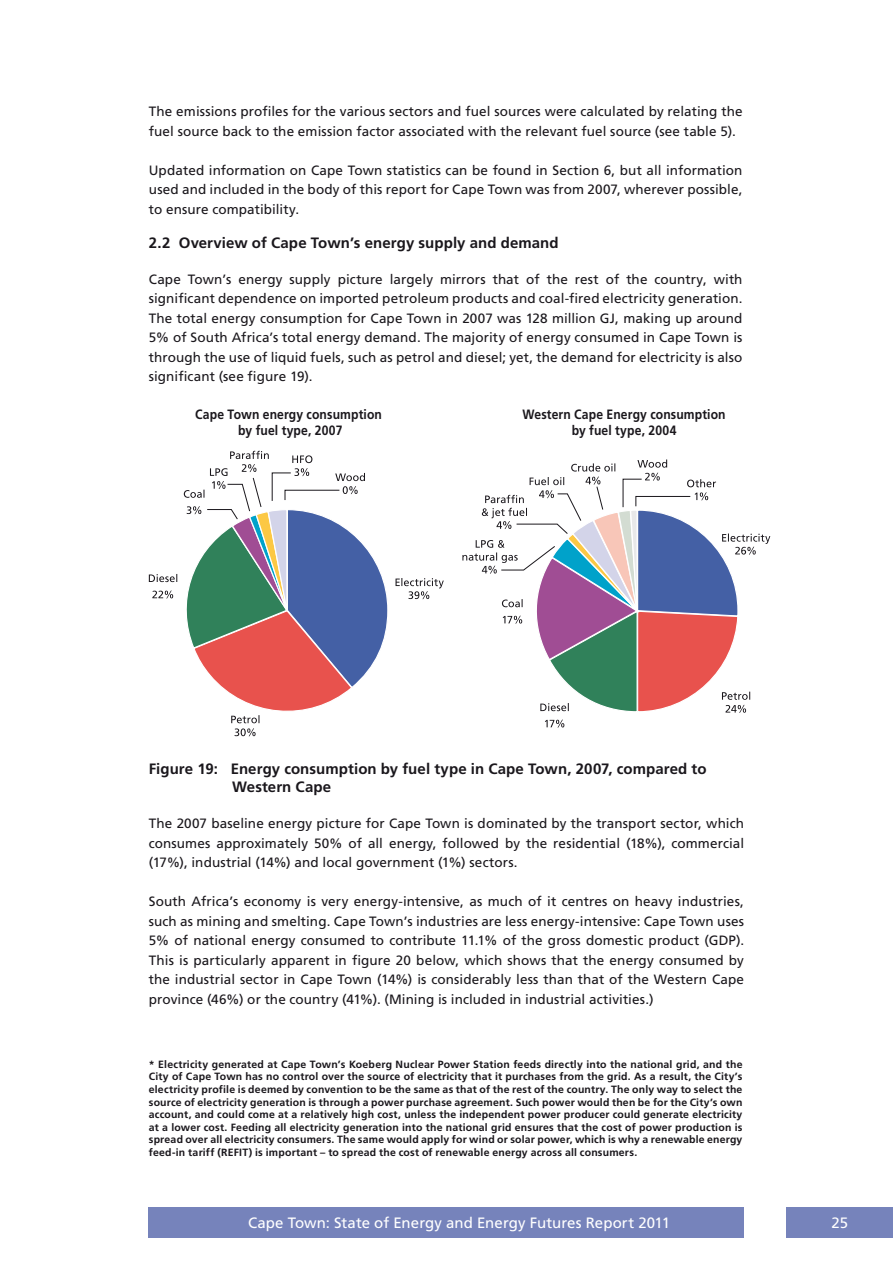
<style>
.page{position:relative;width:893px;height:1263px;background:#fff}
.page>*{position:absolute;margin:0;border:0;box-sizing:border-box;transform-origin:0 0}
.t1{font:700 15px/18px "Frutiger LT Std";letter-spacing:.005em;color:#1a171c}
.t2{font:15px "Frutiger LT Std";color:#fff}
.t3{font:13.5px/19.5px "Frutiger LT Std";letter-spacing:.005em;color:#1a171c;text-align:justify}
.t4{font:700 13.5px/16.2px "Frutiger LT Std";letter-spacing:.01em;color:#1a171c;text-align:center;scale:.9 1}
.t5{font:700 10.5px/12.6px "Frutiger LT Std";letter-spacing:.02em;color:#1a171c;text-align:justify}
</style>
<div class="page">
<div style="left:149px;top:1207px;width:595px;height:30px;background:#7683bb"></div>
<div style="left:787px;top:1207px;width:106px;height:30px;background:#7683bb"></div>
<svg style="left:545px;top:720px;width:19px;height:7px"></svg>
<svg style="left:462px;top:459px;width:308px;height:254px"></svg>
<svg style="left:396px;top:578px;width:48px;height:21px"></svg>
<svg style="left:149px;top:451px;width:239px;height:285px"></svg>
<p class="t3" style="left:149px;top:102px;width:595px">The emissions profiles for the various sectors and fuel sources were calculated by relating the fuel source back to the emission factor associated with the relevant fuel source (see table 5).</p>
<p class="t3" style="left:149px;top:161px;width:595px">Updated information on Cape Town statistics can be found in Section 6, but all information used and included in the body of this report for Cape Town was from 2007, wherever possible, to ensure compatibility.</p>
<p class="t1" style="left:149px;top:234px;width:411px">2.2 Overview of Cape Town’s energy supply and demand</p>
<p class="t3" style="left:149px;top:269px;width:595px">Cape Town’s energy supply picture largely mirrors that of the rest of the country, with significant dependence on imported petroleum products and coal-fired electricity generation.<br>The total energy consumption for Cape Town in 2007 was 128 million GJ, making up around 5% of South Africa’s total energy demand. The majority of energy consumed in Cape Town is through the use of liquid fuels, such as petrol and diesel; yet, the demand for electricity is also significant (see figure 19).</p>
<p class="t4" style="left:522px;top:406px;width:227px">Western Cape Energy consumption by fuel type, 2004</p>
<p class="t4" style="left:195px;top:406px;width:209px">Cape Town energy consumption by fuel type, 2007</p>
<p class="t1" style="left:232px;top:760px;width:476px;text-indent:-83px">Figure 19: Energy consumption by fuel type in Cape Town, 2007, compared to<br>Western Cape</p>
<p class="t3" style="left:149px;top:814px;width:597px">The 2007 baseline energy picture for Cape Town is dominated by the transport sector, which consumes approximately 50% of all energy, followed by the residential (18%), commercial (17%), industrial (14%) and local government (1%) sectors.</p>
<p class="t3" style="left:149px;top:892px;width:597px">South Africa’s economy is very energy-intensive, as much of it centres on heavy industries, such as mining and smelting. Cape Town’s industries are less energy-intensive: Cape Town uses 5% of national energy consumed to contribute 11.1% of the gross domestic product (GDP).<br>This is particularly apparent in figure 20 below, which shows that the energy consumed by the industrial sector in Cape Town (14%) is considerably less than that of the Western Cape province (46%) or the country (41%). (Mining is included in industrial activities.)</p>
<p class="t5" style="left:149px;top:1058px;width:595px">* Electricity generated at Cape Town’s Koeberg Nuclear Power Station feeds directly into the national grid, and the City of Cape Town has no control over the source of electricity that it purchases from the grid. As a result, the City’s electricity profile is deemed by convention to be the same as that of the rest of the country. The only way to select the source of electricity generation is through a power purchase agreement. Such power would then be for the City’s own account, and could come at a relatively high cost, unless the independent power producer could generate electricity at a lower cost. Feeding all electricity generation into the national grid ensures that the cost of power production is spread over all electricity consumers. The same would apply for wind or solar power, which is why a renewable energy feed-in tariff (REFIT) is important – to spread the cost of renewable energy across all consumers.</p>
<p class="t2" style="left:248px;top:1214px;width:423px">Cape Town: State of Energy and Energy Futures Report 2011</p>
<p class="t2" style="left:832px;top:1214px;width:18px">25</p>
</div>
